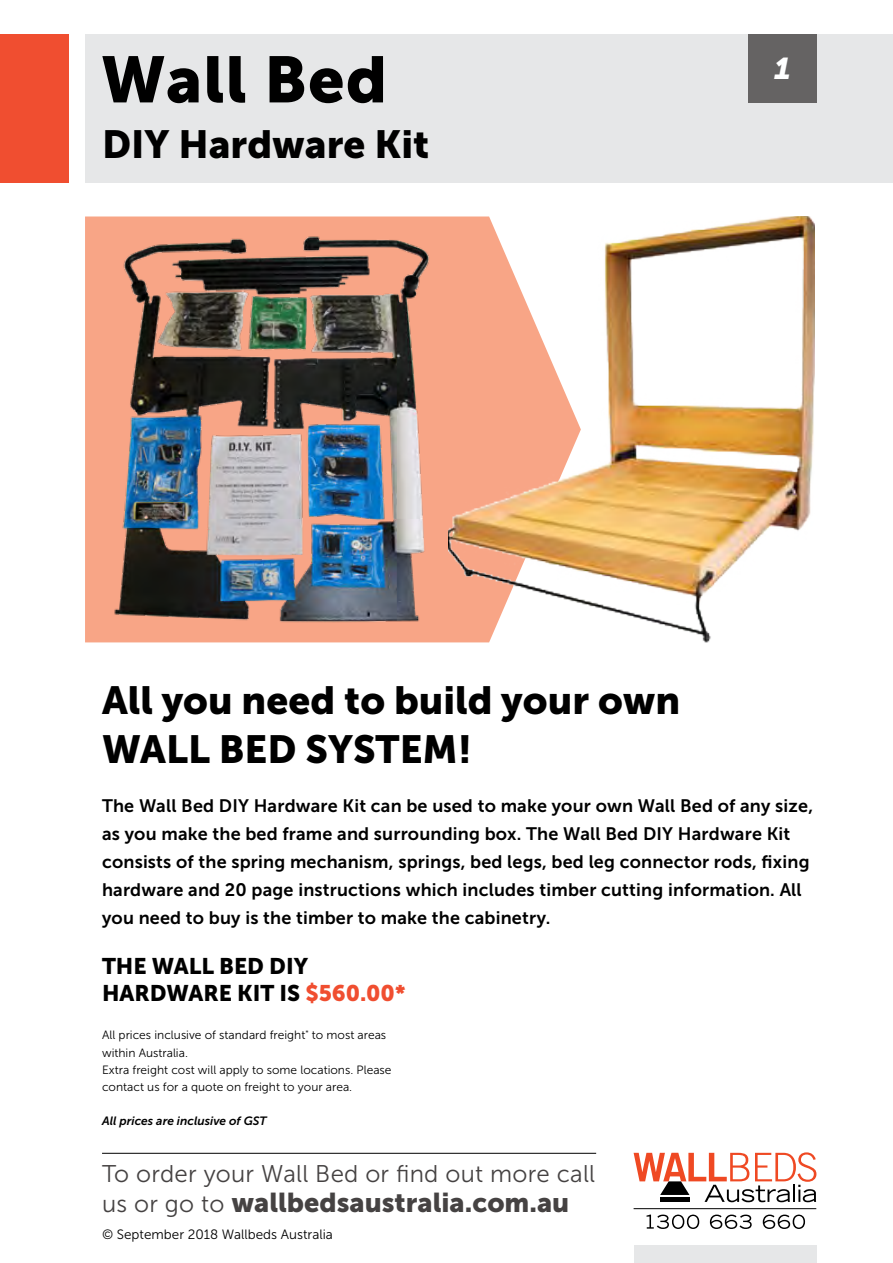
<style>
.page{position:relative;width:893px;height:1263px;background:#fff}
.page>*{position:absolute;margin:0;border:0;box-sizing:border-box;transform-origin:0 0}
.t1{font:64.8px "Museo Sans 900";letter-spacing:.02em;color:#000}
.t2{font:39px/49.5px "Museo Sans 900";color:#000}
.t3{font:italic 30px "Museo Sans 900";color:#fff}
.t4{font:27.15px "Museo Sans 900";color:#454242}
.t5{font:24.15px "Museo Sans 300";letter-spacing:.01em;color:#454242}
.t6{font:22.5px/27px "Museo Sans 900";color:#000}
.t7{font:18px/27.9px "Museo Sans 700";letter-spacing:.01em;color:#000}
.t8{font:13.5px "Museo Sans 300";color:#000}
.t9{font:12px/17.4px "Museo Sans 300";color:#000}
.t10{font:italic 12px "Museo Sans 700";color:#000}
.s1{color:#f04e30}
.s2{font-family:"Museo Sans 300";font-size:24.15px}
</style>
<div class="page">
<div style="left:85px;top:216px;width:363px;height:426px;background:#f8a586"></div>
<div style="left:0;top:34px;width:68px;height:149px;background:#f04e30"></div>
<div style="left:85px;top:34px;width:808px;height:149px;background:#e6e7e8"></div>
<div style="left:748px;top:34px;width:68px;height:68px;background:#656363"></div>
<img style="left:109px;top:231px;width:325px;height:396px">
<img style="left:448px;top:216px;width:367px;height:426px">
<hr style="left:102px;top:1153px;width:494px;height:1px;background:#000">
<svg style="left:646px;top:1214px;width:53px;height:15px"></svg>
<svg style="left:710px;top:1214px;width:42px;height:15px"></svg>
<svg style="left:763px;top:1214px;width:42px;height:15px"></svg>
<hr style="left:634px;top:1208px;width:182px;height:1px;background:#000">
<svg style="left:634px;top:1152px;width:182px;height:50px"></svg>
<div style="left:634px;top:1245px;width:182px;height:18px;background:#e6e7e8"></div>
<h1 class="t1" style="left:101px;top:43px;width:288px">Wall Bed</h1>
<h2 class="t2" style="left:102px;top:119px;width:329px">DIY Hardware Kit</h2>
<h3 class="t3" style="left:774px;top:51px;width:18px">1</h3>
<h2 class="t2" style="left:102px;top:675px;width:580px">All you need to build your own<br>WALL BED SYSTEM!</h2>
<p class="t7" style="left:102px;top:792px;width:712px">The Wall Bed DIY Hardware Kit can be used to make your own Wall Bed of any size, as you make the bed frame and surrounding box. The Wall Bed DIY Hardware Kit consists of the spring mechanism, springs, bed legs, bed leg connector rods, fixing hardware and 20 page instructions which includes timber cutting information. All you need to buy is the timber to make the cabinetry.</p>
<p class="t6" style="left:102px;top:952px;width:305px">THE WALL BED DIY<br>HARDWARE KIT IS <span class="s1">$560.00*</span></p>
<p class="t9" style="left:102px;top:1026px;width:291px">All prices inclusive of standard freight<sup>*</sup> to most areas within Australia.<br>Extra freight cost will apply to some locations. Please contact us for a quote on freight to your area.</p>
<p class="t10" style="left:102px;top:1114px;width:166px">All prices are inclusive of GST</p>
<h3 class="t5" style="left:102px;top:1161px;width:495px">To order your Wall Bed or find out more call</h3>
<h3 class="t4" style="left:102px;top:1187px;width:469px"><span class="s2">us or go to</span> wallbedsaustralia.com.au</h3>
<p class="t8" style="left:102px;top:1227px;width:232px">© September 2018 Wallbeds Australia</p>
</div>
